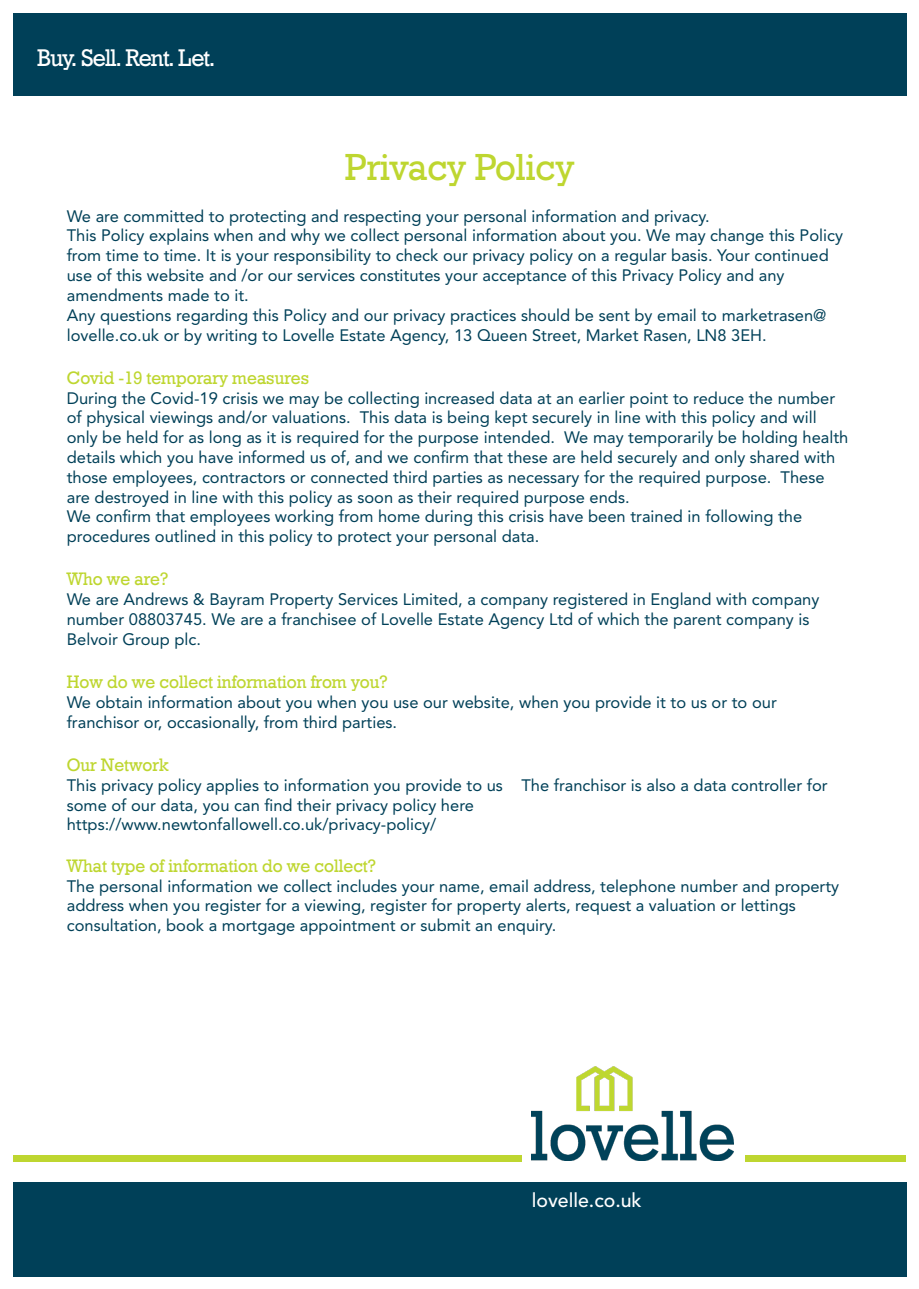
<style>
.page{position:relative;width:919px;height:1289px;background:#fff}
.page>*{position:absolute;margin:0;border:0;box-sizing:border-box;transform-origin:0 0}
.t1{font:37.5px "Geo Slb 712 Md BT";color:#bed630}
.t2{font:24px "Geo Slb 712 Md BT";letter-spacing:-.04em;color:#fff}
.t3{font:500 19.5px "Avenir LT Std";color:#fff}
.t4{font:18px "Geo Slb 712 Md BT";color:#bed630}
.t5{font:16.5px/19.8px "Avenir LT Std";color:#004058}
</style>
<div class="page">
<div style="left:13px;top:13px;width:893px;height:83px;background:#004058"></div>
<div style="left:13px;top:1181px;width:893px;height:95px;background:#004058"></div>
<img style="left:531px;top:1066px;width:202px;height:94px">
<div style="left:745px;top:1154px;width:161px;height:7px;background:#bed630"></div>
<div style="left:13px;top:1154px;width:508px;height:7px;background:#bed630"></div>
<p class="t2" style="left:37px;top:42px;width:180px">Buy. Sell. Rent. Let.</p>
<p class="t1" style="left:345px;top:143px;width:231px">Privacy Policy</p>
<p class="t5" style="left:67px;top:206px;width:644px">We are committed to protecting and respecting your personal information and privacy.</p>
<p class="t5" style="left:67px;top:226px;width:777px">This Policy explains when and why we collect personal information about you. We may change this Policy from time to time. It is your responsibility to check our privacy policy on a regular basis. Your continued use of this website and /or our services constitutes your acceptance of this Privacy Policy and any</p>
<p class="t5" style="left:67px;top:285px;width:183px">amendments made to it.</p>
<p class="t5" style="left:67px;top:305px;width:761px">Any questions regarding this Policy and our privacy practices should be sent by email to marketrasen@ lovelle.co.uk or by writing to Lovelle Estate Agency, 13 Queen Street, Market Rasen, LN8 3EH.</p>
<p class="t4" style="left:67px;top:366px;width:244px">Covid -19 temporary measures</p>
<p class="t5" style="left:67px;top:388px;width:783px">During the Covid-19 crisis we may be collecting increased data at an earlier point to reduce the number of physical viewings and/or valuations. This data is being kept securely in line with this policy and will only be held for as long as it is required for the purpose intended. We may temporarily be holding health details which you have informed us of, and we confirm that these are held securely and only shared with those employees, contractors or connected third parties as necessary for the required purpose. These are destroyed in line with this policy as soon as their required purpose ends.</p>
<p class="t5" style="left:67px;top:507px;width:737px">We confirm that employees working from home during this crisis have been trained in following the</p>
<p class="t5" style="left:67px;top:526px;width:474px">procedures outlined in this policy to protect your personal data.</p>
<p class="t4" style="left:67px;top:567px;width:103px">Who we are?</p>
<p class="t5" style="left:67px;top:589px;width:754px">We are Andrews &amp; Bayram Property Services Limited, a company registered in England with company number 08803745. We are a franchisee of Lovelle Estate Agency Ltd of which the parent company is<br>Belvoir Group plc.</p>
<p class="t4" style="left:67px;top:670px;width:323px">How do we collect information from you?</p>
<p class="t5" style="left:67px;top:692px;width:711px">We obtain information about you when you use our website, when you provide it to us or to our</p>
<p class="t5" style="left:67px;top:712px;width:332px">franchisor or, occasionally, from third parties.</p>
<p class="t4" style="left:67px;top:753px;width:103px">Our Network</p>
<p class="t5" style="left:67px;top:775px;width:762px">This privacy policy applies to information you provide to us The franchisor is also a data controller for some of our data, you can find their privacy policy here</p>
<p class="t5" style="left:67px;top:814px;width:371px">https://www.newtonfallowell.co.uk/privacy-policy/</p>
<p class="t4" style="left:67px;top:853px;width:311px">What type of information do we collect?</p>
<p class="t5" style="left:67px;top:876px;width:773px">The personal information we collect includes your name, email address, telephone number and property address when you register for a viewing, register for property alerts, request a valuation or lettings</p>
<p class="t5" style="left:67px;top:915px;width:491px">consultation, book a mortgage appointment or submit an enquiry.</p>
<p class="t3" style="left:531px;top:1188px;width:111px">lovelle.co.uk</p>
</div>
